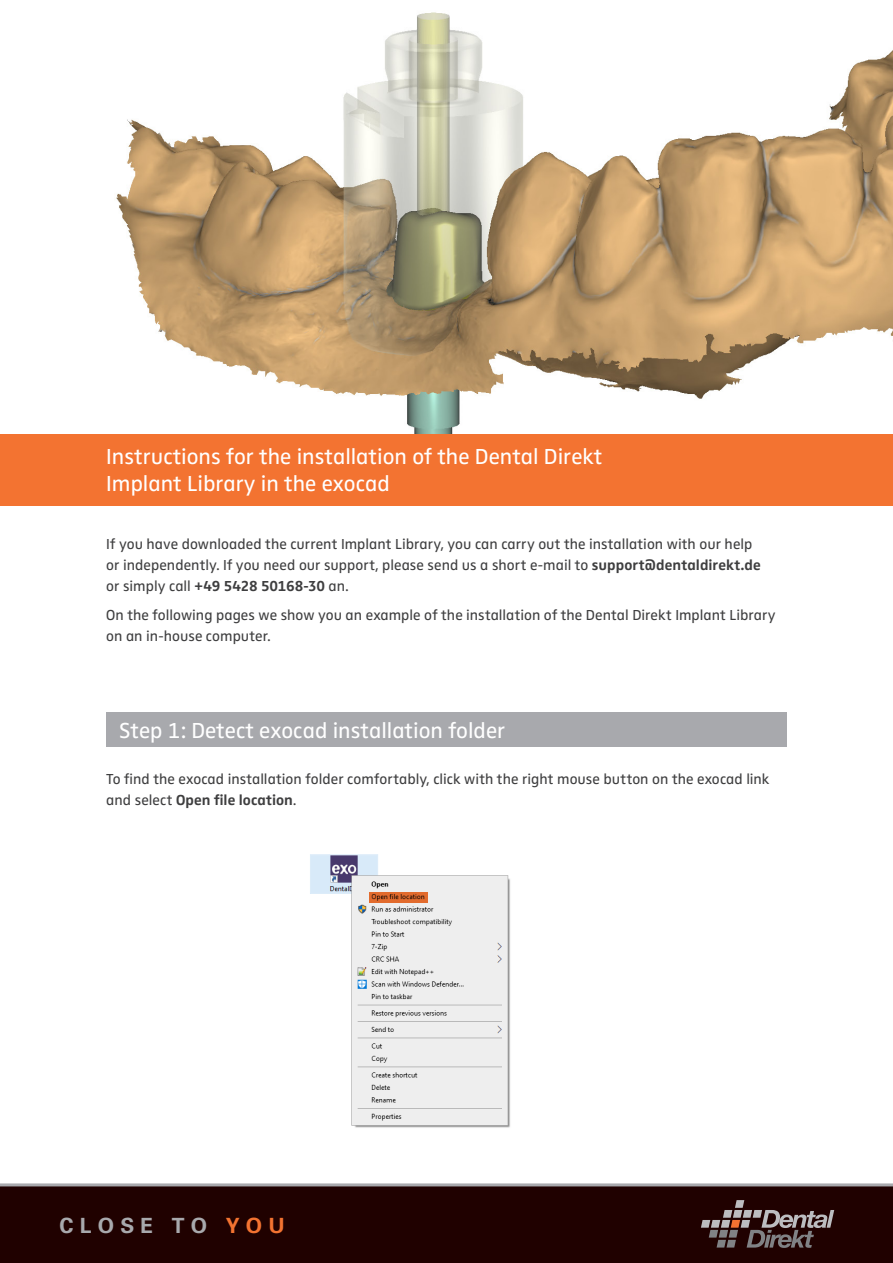
<style>
.page{position:relative;width:893px;height:1263px;background:#fff}
.page>*{position:absolute;margin:0;border:0;box-sizing:border-box;transform-origin:0 0}
.t1{font:22.5px/27px "Zwo Regular Plain Alt";color:#fff}
.t2{font:700 21px "Univers";letter-spacing:.3em;color:#a8a9ad}
.t3{font:15px/21px "Zwo Regular Plain Alt";letter-spacing:.005em;color:#3e3e3f}
.s1{font-family:"Zwo Bold Plain Alt"}
.s2{color:#f37331}
</style>
<div class="page">
<div style="left:0;top:1186px;width:893px;height:77px;background:#200100"></div>
<hr style="left:0;top:1183px;width:893px;height:3px;background:#a8a9ad">
<svg style="left:701px;top:1200px;width:133px;height:48px"></svg>
<div style="left:0;top:434px;width:893px;height:72px;background:#f37331"></div>
<img style="left:116px;top:12px;width:777px;height:422px">
<div style="left:106px;top:712px;width:681px;height:34px;background:#a8a9ad"></div>
<img style="left:310px;top:854px;width:200px;height:274px">
<svg style="left:369px;top:892px;width:59px;height:11px"></svg>
<p class="t1" style="left:106px;top:443px;width:497px">Instructions for the installation of the Dental Direkt<br>Implant Library in the exocad</p>
<p class="t3" style="left:106px;top:533px;width:656px">If you have downloaded the current Implant Library, you can carry out the installation with our help or independently. If you need our support, please send us a short e-mail to <span class="s1">support@dentaldirekt.de </span>or simply call <span class="s1">+49 5428 50168-30</span> an.</p>
<p class="t3" style="left:106px;top:604px;width:671px">On the following pages we show you an example of the installation of the Dental Direkt Implant Library on an in-house computer.</p>
<p class="t1" style="left:119px;top:716px;width:388px">Step 1: Detect exocad installation folder</p>
<p class="t3" style="left:106px;top:768px;width:665px">To find the exocad installation folder comfortably, click with the right mouse button on the exocad link and select <span class="s1">Open file location</span>.</p>
<p class="t2" style="left:60px;top:1211px;width:227px">CLOSE TO <span class="s2">YOU</span></p>
</div>
